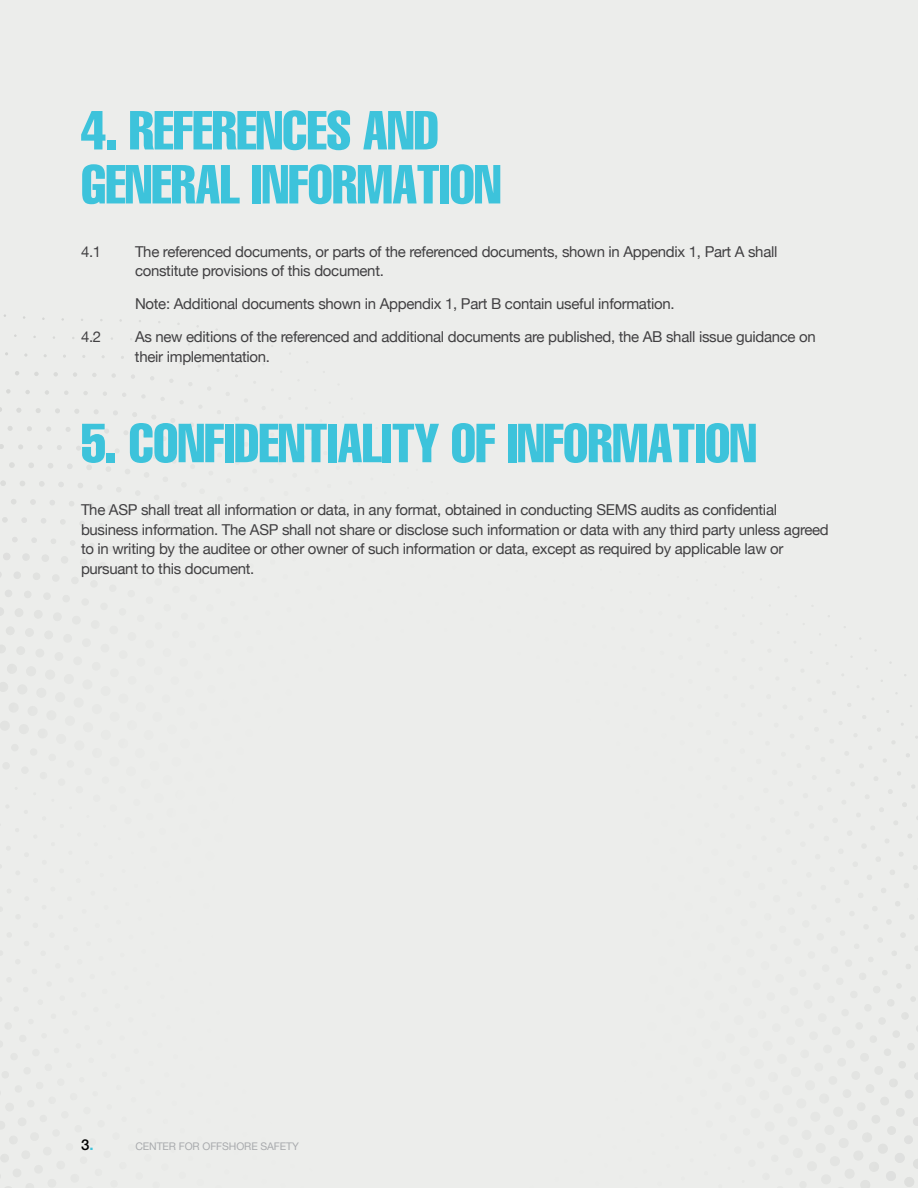
<style>
.page{position:relative;width:918px;height:1188px;background:#ecedeb}
.page>*{position:absolute;margin:0;border:0;box-sizing:border-box;transform-origin:0 0}
.t1{font:extra-condensed 54px/54px "Helvetica";letter-spacing:-.01em;color:#3dc3db}
.t2{font:15px/19.5px "Helvetica Neue";letter-spacing:-.02em;color:#414042}
.t3{font:500 15px "Helvetica Neue LT Std";color:#000}
.t4{font:10.5px "Helvetica Neue";letter-spacing:-.01em;color:#a8aaad}
.s1{font-weight:700;color:#3dc3db}
</style>
<div class="page">
<h1 class="t1" style="left:81px;top:102px;width:422px">4. REFERENCES AND<br>GENERAL INFORMATION</h1>
<p class="t2" style="left:81px;top:243px;width:22px">4.1</p>
<p class="t2" style="left:135px;top:243px;width:644px">The referenced documents, or parts of the referenced documents, shown in Appendix 1, Part A shall constitute provisions of this document.</p>
<p class="t2" style="left:135px;top:295px;width:541px">Note: Additional documents shown in Appendix 1, Part B contain useful information.</p>
<p class="t2" style="left:81px;top:328px;width:22px">4.2</p>
<p class="t2" style="left:135px;top:328px;width:682px">As new editions of the referenced and additional documents are published, the AB shall issue guidance on their implementation.</p>
<h1 class="t1" style="left:81px;top:414px;width:677px">5. CONFIDENTIALITY OF INFORMATION</h1>
<p class="t2" style="left:81px;top:501px;width:749px">The ASP shall treat all information or data, in any format, obtained in conducting SEMS audits as confidential business information. The ASP shall not share or disclose such information or data with any third party unless agreed to in writing by the auditee or other owner of such information or data, except as required by applicable law or pursuant to this document.</p>
<p class="t3" style="left:81px;top:1136px;width:14px">3<span class="s1">.</span></p>
<p class="t4" style="left:135px;top:1139px;width:165px">CENTER FOR OFFSHORE SAFETY</p>
</div>
